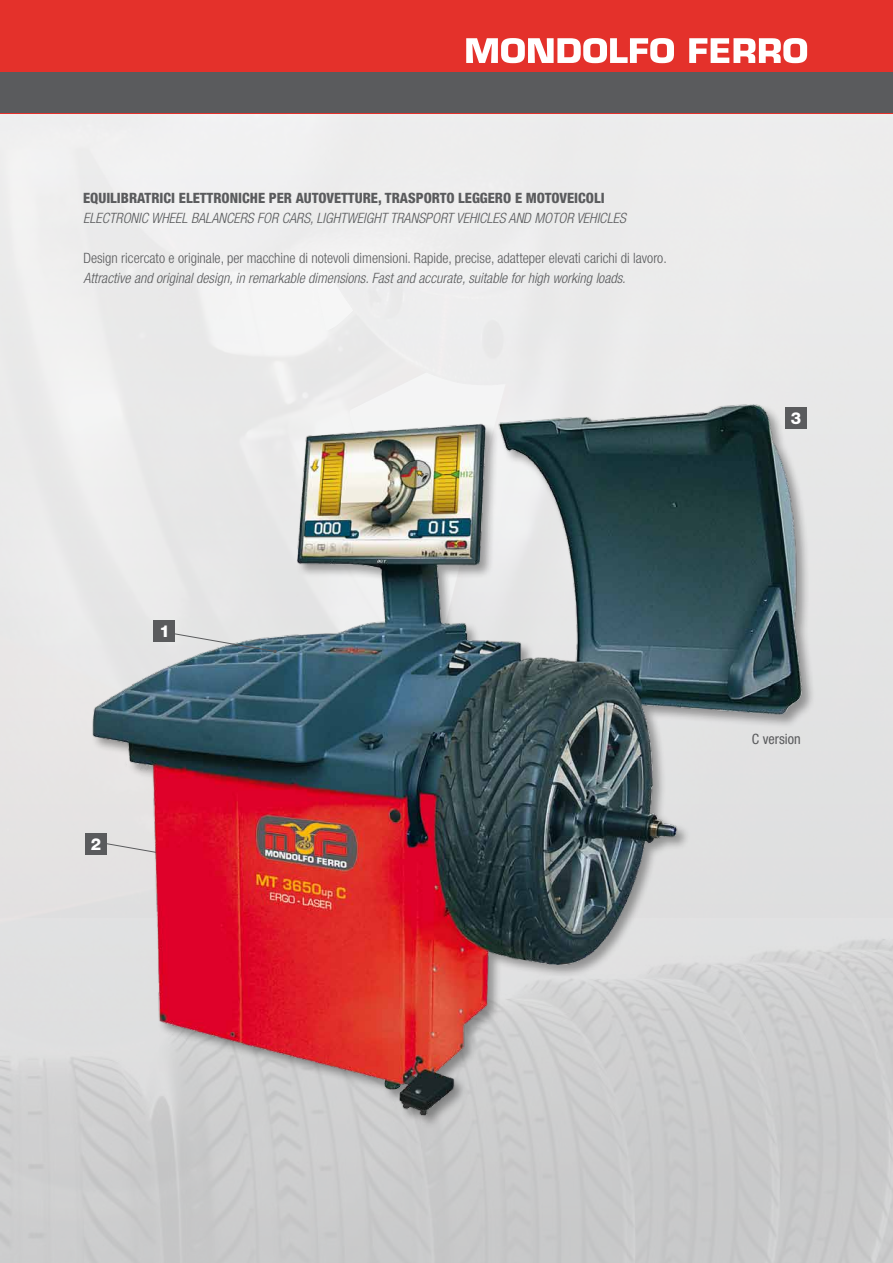
<style>
.page{position:relative;width:893px;height:1263px;background:#fff}
.page>*{position:absolute;margin:0;border:0;box-sizing:border-box;transform-origin:0 0}
.t1{font:800 16.5px "Helvetica Neue LT Std";color:#fff}
.voci_tecniche_uk{font:italic 300 condensed 14.25px "Helvetica Neue LT Std";color:#5a5b5d}
.voci_tecniche{font:300 condensed 14.25px "Helvetica Neue LT Std";color:#5a5b5d}
.voci_tecniche-2{font:800 condensed 14.25px "Helvetica Neue LT Std";color:#5a5b5d}
.voci_tecniche-3{font:condensed 14.25px "Helvetica Neue LT Std";color:#5a5b5d}
</style>
<div class="page">
<img style="left:0;top:113px;width:893px;height:805px">
<div style="left:0;top:0;width:893px;height:113px;background:#e4312b"></div>
<div style="left:0;top:73px;width:893px;height:40px;background:#5a5b5d"></div>
<svg style="left:466px;top:38px;width:208px;height:25px"></svg>
<svg style="left:689px;top:38px;width:118px;height:25px"></svg>
<img style="left:42px;top:387px;width:786px;height:746px">
<svg style="left:163px;top:630px;width:114px;height:23px;background:#b4bdc2"></svg>
<div style="left:153px;top:620px;width:22px;height:21px;background:#5a5b5d"></div>
<p class="voci_tecniche-2" style="left:83px;top:189px;width:523px">EQUILIBRATRICI ELETTRONICHE PER AUTOVETTURE, TRASPORTO LEGGERO E MOTOVEICOLI</p>
<p class="voci_tecniche_uk" style="left:83px;top:210px;width:544px">ELECTRONIC WHEEL BALANCERS FOR CARS, LIGHTWEIGHT TRANSPORT VEHICLES AND MOTOR VEHICLES</p>
<p class="voci_tecniche" style="left:83px;top:250px;width:585px">Design ricercato e originale, per macchine di notevoli dimensioni. Rapide, precise, adatteper elevati carichi di lavoro.</p>
<p class="voci_tecniche_uk" style="left:83px;top:270px;width:544px">Attractive and original design, in remarkable dimensions. Fast and accurate, suitable for high working loads.</p>
<p class="t1" style="left:159px;top:621px;width:12px">1</p>
<p class="t1" style="left:91px;top:834px;width:12px">2</p>
<p class="t1" style="left:791px;top:408px;width:12px">3</p>
<p class="voci_tecniche-3" style="left:752px;top:731px;width:50px">C version</p>
</div>
